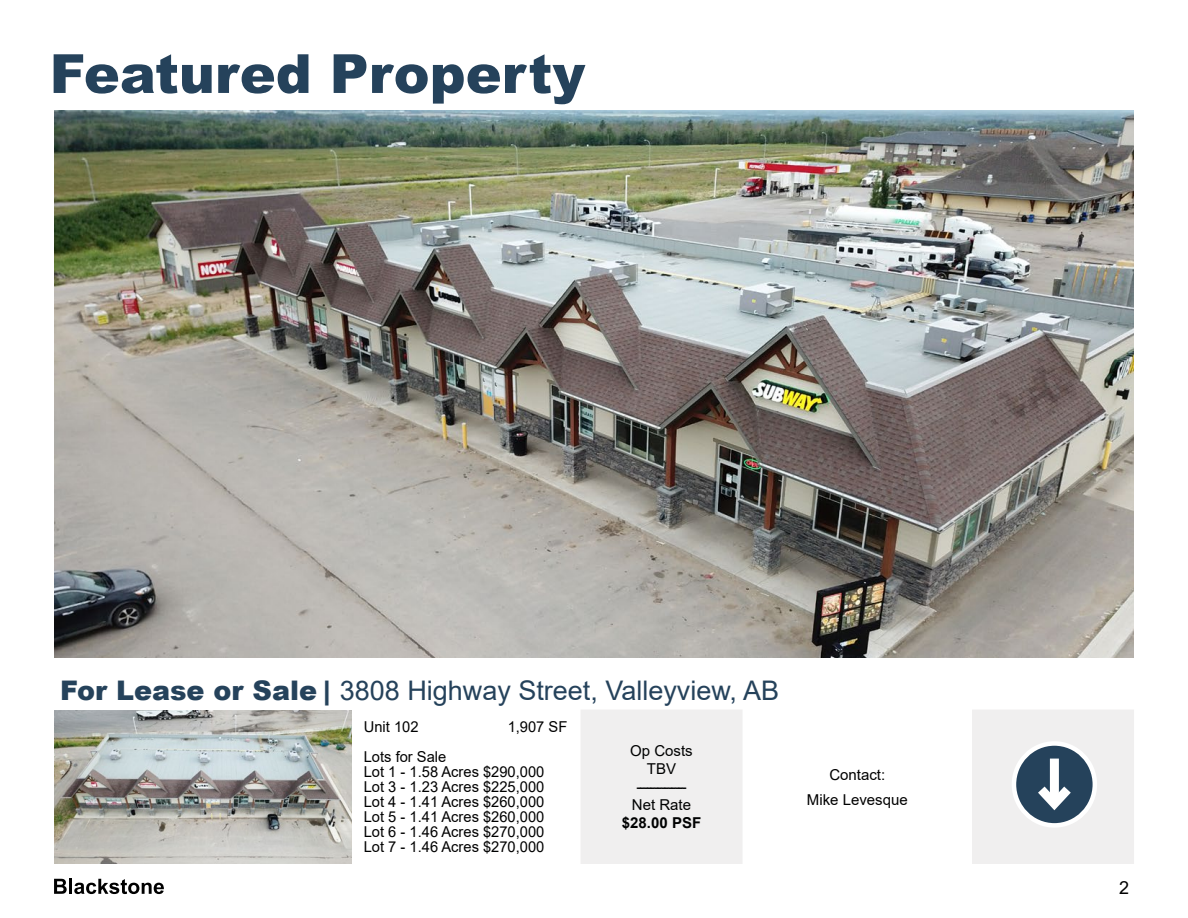
<style>
.page{position:relative;width:1188px;height:918px;background:#fff}
.page>*{position:absolute;margin:0;border:0;box-sizing:border-box;transform-origin:0 0}
.t1{font:900 54px "Arial";color:#25425b}
.t2{font:27px "Arial";color:#25425b}
.t3{font:18px "Arial";color:#000101}
.t4{font:15px/15px "Arial";color:#000101;text-align:center}
.t5{font:700 15px "Arial";color:#000101}
.s1{font-weight:900}
</style>
<div class="page">
<svg style="left:54px;top:879px;width:13px;height:15px"></svg>
<hr style="left:69px;top:879px;width:3px;height:15px;background:#000">
<svg style="left:74px;top:879px;width:90px;height:15px"></svg>
<svg style="left:581px;top:710px;width:553px;height:154px;fill:#f0efef"></svg>
<svg style="left:1014px;top:743px;width:81px;height:82px;background:#415a70"></svg>
<div style="left:1012px;top:741px;width:85px;height:87px;border:4px solid #fff;border-radius:50%"></div>
<div style="left:1050px;top:759px;width:9px;height:45px;background:#fff"></div>
<svg style="left:1029px;top:777px;width:51px;height:40px"></svg>
<img style="left:54px;top:710px;width:298px;height:154px">
<img style="left:54px;top:111px;width:1080px;height:547px">
<h1 class="t1" style="left:50px;top:34px;width:537px">Featured Property</h1>
<h2 class="t2" style="left:60px;top:672px;width:720px"><span class="s1">For Lease or Sale |</span> 3808 Highway Street, Valleyview, AB</h2>
<p class="t4" style="left:364px;top:719px;width:56px">Unit 102</p>
<p class="t4" style="left:508px;top:719px;width:61px">1,907 SF</p>
<p class="t4" style="left:364px;top:749px;width:182px;text-align:left">Lots for Sale<br>Lot 1 - 1.58 Acres $290,000<br>Lot 3 - 1.23 Acres $225,000<br>Lot 4 - 1.41 Acres $260,000<br>Lot 5 - 1.41 Acres $260,000<br>Lot 6 - 1.46 Acres $270,000<br>Lot 7 - 1.46 Acres $270,000</p>
<p class="t4" style="left:630px;top:742px;width:64px;line-height:18px">Op Costs<br>TBV --------------<br>Net Rate</p>
<p class="t5" style="left:622px;top:812px;width:81px">$28.00 PSF</p>
<p class="t4" style="left:807px;top:762px;width:102px;line-height:24.8px">Contact:<br>Mike Levesque</p>
<p class="t3" style="left:1119px;top:875px;width:12px">2</p>
</div>
